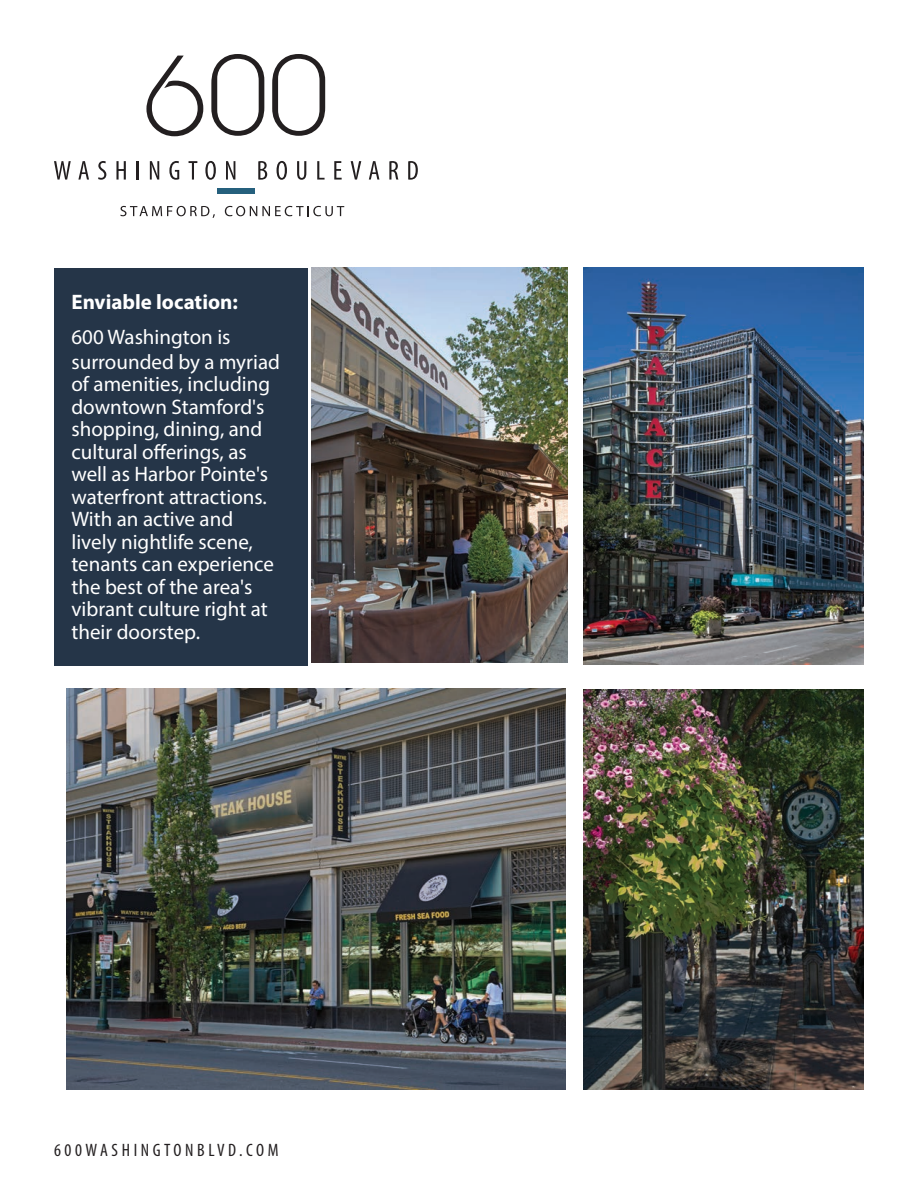
<style>
.page{position:relative;width:918px;height:1188px;background:#fff}
.page>*{position:absolute;margin:0;border:0;box-sizing:border-box;transform-origin:0 0}
.t1{font:21px/22.5px "Myriad Pro";color:#fff}
.t2{font:700 21px "Myriad Pro";color:#fff}
.t3{font:condensed 18px "Myriad Pro";letter-spacing:.2em;color:#231f20}
</style>
<div class="page">
<svg style="left:146px;top:56px;width:57px;height:80px"></svg>
<svg style="left:211px;top:54px;width:53px;height:82px"></svg>
<svg style="left:272px;top:54px;width:53px;height:82px"></svg>
<div style="left:217px;top:189px;width:38px;height:5px;background:#25607d"></div>
<svg style="left:54px;top:161px;width:17px;height:19px"></svg>
<svg style="left:78px;top:161px;width:11px;height:19px"></svg>
<svg style="left:98px;top:161px;width:8px;height:19px"></svg>
<svg style="left:116px;top:161px;width:10px;height:19px"></svg>
<svg style="left:137px;top:161px;width:2px;height:19px"></svg>
<svg style="left:150px;top:161px;width:9px;height:19px"></svg>
<svg style="left:169px;top:161px;width:10px;height:19px"></svg>
<svg style="left:189px;top:161px;width:8px;height:19px"></svg>
<svg style="left:205px;top:161px;width:11px;height:19px"></svg>
<svg style="left:226px;top:161px;width:9px;height:19px"></svg>
<svg style="left:258px;top:161px;width:9px;height:19px"></svg>
<svg style="left:277px;top:161px;width:10px;height:19px"></svg>
<svg style="left:297px;top:161px;width:9px;height:19px"></svg>
<svg style="left:317px;top:161px;width:8px;height:19px"></svg>
<svg style="left:334px;top:161px;width:8px;height:19px"></svg>
<svg style="left:351px;top:161px;width:10px;height:19px"></svg>
<svg style="left:369px;top:161px;width:10px;height:19px"></svg>
<svg style="left:389px;top:161px;width:9px;height:19px"></svg>
<svg style="left:408px;top:161px;width:10px;height:19px"></svg>
<svg style="left:120px;top:206px;width:95px;height:12px"></svg>
<svg style="left:225px;top:206px;width:119px;height:10px"></svg>
<img style="left:583px;top:690px;width:281px;height:400px">
<img style="left:583px;top:267px;width:281px;height:397px">
<img style="left:66px;top:688px;width:500px;height:401px">
<img style="left:312px;top:267px;width:255px;height:396px">
<div style="left:55px;top:268px;width:253px;height:397px;background:#253548"></div>
<p class="t2" style="left:71px;top:288px;width:168px">Enviable location:</p>
<p class="t1" style="left:71px;top:324px;width:210px;line-height:25.2px">600 Washington is surrounded by a myriad</p>
<p class="t1" style="left:71px;top:373px;width:204px">of amenities, including downtown Stamford's shopping, dining, and cultural offerings, as well as Harbor Pointe's waterfront attractions.<br>With an active and lively nightlife scene, tenants can experience the best of the area's vibrant culture right at their doorstep.</p>
<p class="t3" style="left:54px;top:1139px;width:226px">600WASHINGTONBLVD.COM</p>
</div>
